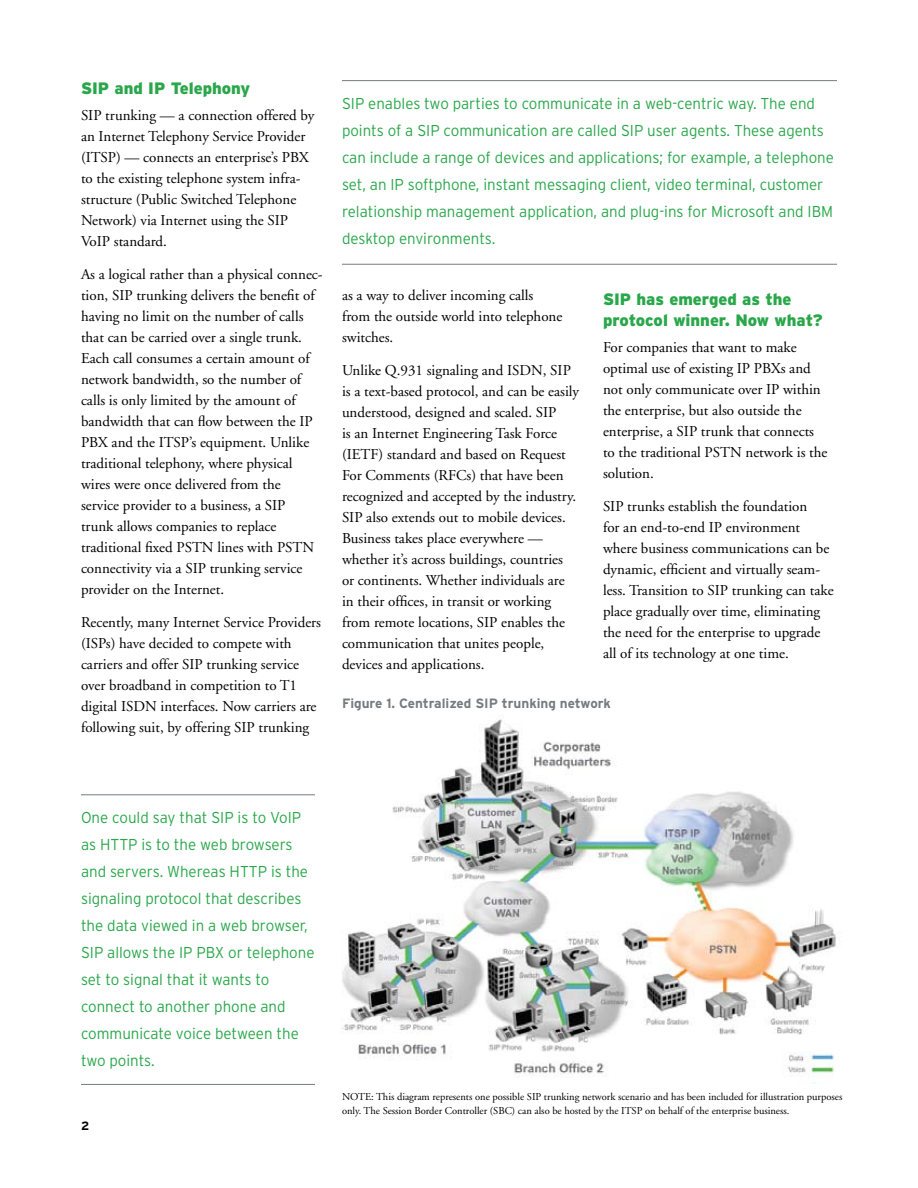
<style>
.page{position:relative;width:918px;height:1188px;background:#fff}
.page>*{position:absolute;margin:0;border:0;box-sizing:border-box;transform-origin:0 0}
.t1{font:900 16.5px/21px "Interstate";color:#29a74a}
.t2{font:300 15.75px/27px "Interstate";color:#29a74a;scale:.96 1}
.t3{font:15px/21px "Adobe Garamond";color:#000}
.t4{font:700 13.5px "Interstate";color:#767b7e}
.t5{font:700 12px "Interstate";color:#000}
.t6{font:10.5px/13.5px "Adobe Garamond";color:#000}
</style>
<div class="page">
<hr style="left:81px;top:794px;width:234px;height:1px;background:#767b7e">
<hr style="left:81px;top:1084px;width:234px;height:1px;background:#767b7e">
<img style="left:341px;top:719px;width:495px;height:364px">
<hr style="left:342px;top:80px;width:495px;height:1px;background:#767b7e">
<hr style="left:342px;top:264px;width:495px;height:1px;background:#767b7e">
<p class="t1" style="left:81px;top:78px;width:171px">SIP and IP Telephony</p>
<p class="t3" style="left:81px;top:105px;width:235px">SIP trunking — a connection offered by an Internet Telephony Service Provider (ITSP) — connects an enterprise’s PBX to the existing telephone system infra&shy;structure (Public Switched Telephone Network) via Internet using the SIP VoIP standard.</p>
<p class="t3" style="left:81px;top:264px;width:243px">As a logical rather than a physical connec&shy;tion, SIP trunking delivers the benefit of having no limit on the number of calls that can be carried over a single trunk.<br>Each call consumes a certain amount of network bandwidth, so the number of calls is only limited by the amount of bandwidth that can flow between the IP PBX and the ITSP’s equipment. Unlike traditional telephony, where physical wires were once delivered from the<br>service provider to a business, a SIP<br>trunk allows companies to replace traditional fixed PSTN lines with PSTN connectivity via a SIP trunking service provider on the Internet.</p>
<p class="t3" style="left:81px;top:612px;width:242px">Recently, many Internet Service Providers (ISPs) have decided to compete with carriers and offer SIP trunking service over broadband in competition to T1 digital ISDN interfaces. Now carriers are following suit, by offering SIP trunking</p>
<p class="t2" style="left:342px;top:90px;width:514px">SIP enables two parties to communicate in a web-centric way. The end points of a SIP communication are called SIP user agents. These agents can include a range of devices and applications; for example, a telephone set, an IP softphone, instant messaging client, video terminal, customer relationship management application, and plug-ins for Microsoft and IBM desktop environments.</p>
<p class="t3" style="left:342px;top:285px;width:222px">as a way to deliver incoming calls from the outside world into telephone switches.</p>
<p class="t3" style="left:342px;top:360px;width:239px">Unlike Q.931 signaling and ISDN, SIP is a text-based protocol, and can be easily understood, designed and scaled. SIP<br>is an Internet Engineering Task Force (IETF) standard and based on Request For Comments (RFCs) that have been recognized and accepted by the industry.<br>SIP also extends out to mobile devices.<br>Business takes place everywhere — whether it’s across buildings, countries<br>or continents. Whether individuals are in their offices, in transit or working from remote locations, SIP enables the communication that unites people, devices and applications.</p>
<p class="t1" style="left:603px;top:289px;width:221px">SIP has emerged as the protocol winner. Now what?</p>
<p class="t3" style="left:603px;top:337px;width:226px">For companies that want to make optimal use of existing IP PBXs and not only communicate over IP within the enterprise, but also outside the enterprise, a SIP trunk that connects to the traditional PSTN network is the solution.</p>
<p class="t3" style="left:603px;top:496px;width:232px">SIP trunks establish the foundation<br>for an end-to-end IP environment where business communications can be dynamic, efficient and virtually seam&shy;less. Transition to SIP trunking can take place gradually over time, eliminating the need for the enterprise to upgrade all of its technology at one time.</p>
<p class="t4" style="left:342px;top:696px;width:271px">Figure 1. Centralized SIP trunking network</p>
<p class="t2" style="left:81px;top:803px;width:245px">One could say that SIP is to VoIP as HTTP is to the web browsers and servers. Whereas HTTP is the signaling protocol that describes the data viewed in a web browser,<br>SIP allows the IP PBX or telephone set to signal that it wants to connect to another phone and communicate voice between the two points.</p>
<p class="t5" style="left:81px;top:1119px;width:10px">2</p>
<p class="t6" style="left:342px;top:1090px;width:502px">NOTE: This diagram represents one possible SIP trunking network scenario and has been included for illustration purposes only. The Session Border Controller (SBC) can also be hosted by the ITSP on behalf of the enterprise business.</p>
</div>
